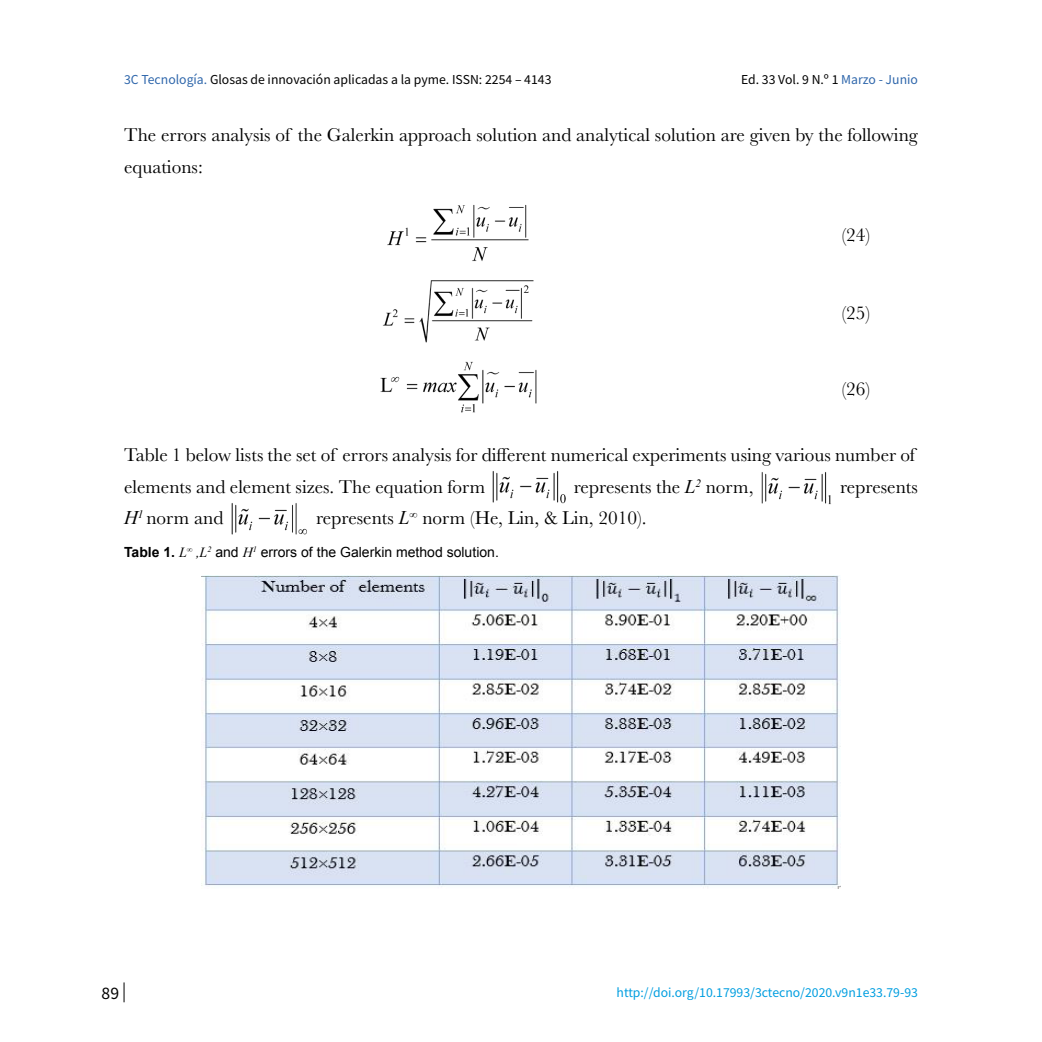
<style>
.page{position:relative;width:1042px;height:1042px;background:#fff}
.page>*{position:absolute;margin:0;border:0;box-sizing:border-box;transform-origin:0 0}
.t1{font:19.25px/31.5px "Baskerville";color:#000}
.t2{font:15.75px "Noto Sans HK";color:#000}
.t3{font:14px "Arial";color:#000}
.t4{font:12.25px "Noto Sans HK";color:#000}
.t5{font:12.25px "Noto Sans HK";color:#009ee0}
.s1{color:#2e66ab}
.s2{font-family:"Times New Roman";font-style:italic}
.s3{font-weight:700}
</style>
<div class="page">
<svg style="left:124px;top:982px;width:1px;height:20px"></svg>
<img style="left:387px;top:205px;width:142px;height:56px">
<img style="left:382px;top:280px;width:152px;height:63px">
<img style="left:380px;top:361px;width:157px;height:52px">
<img style="left:492px;top:471px;width:74px;height:33px">
<img style="left:761px;top:472px;width:70px;height:33px">
<img style="left:231px;top:503px;width:76px;height:32px">
<img style="left:201px;top:576px;width:640px;height:312px">
<p class="t4" style="left:124px;top:73px;width:429px"><span class="s1">3C Tecnología.</span> Glosas de innovación aplicadas a la pyme. ISSN: 2254 – 4143</p>
<p class="t4" style="left:741px;top:73px;width:178px">Ed. 33 Vol. 9 N.º 1 <span class="s1">Marzo - Junio</span></p>
<p class="t1" style="left:124px;top:120px;width:795px">The errors analysis of the Galerkin approach solution and analytical solution are given by the following equations:</p>
<p class="t1" style="left:841px;top:219px;width:30px">(24)</p>
<p class="t1" style="left:841px;top:298px;width:30px">(25)</p>
<p class="t1" style="left:841px;top:373px;width:30px">(26)</p>
<p class="t1" style="left:124px;top:440px;width:792px">Table 1 below lists the set of errors analysis for different numerical experiments using various number of elements and element sizes. The equation form</p>
<p class="t1" style="left:574px;top:471px;width:181px">represents the <span class="s2">L</span><sup>2</sup> norm,</p>
<p class="t1" style="left:840px;top:471px;width:79px">represents</p>
<p class="t1" style="left:124px;top:503px;width:101px"><span class="s2">H</span><sup>1</sup> norm and</p>
<p class="t1" style="left:316px;top:503px;width:332px">represents <span class="s2">L</span><sup>∞</sup> norm (He, Lin, &amp; Lin, 2010).</p>
<p class="t3" style="left:124px;top:543px;width:376px"><span class="s3">Table 1.</span> <span class="s2">L</span><sup>∞</sup> <span class="s2">,L</span><sup>2</sup> and <span class="s2">H</span><sup>1</sup> errors of the Galerkin method solution.</p>
<p class="t2" style="left:102px;top:984px;width:19px">89</p>
<p class="t5" style="left:616px;top:986px;width:303px">http://doi.org/10.17993/3ctecno/2020.v9n1e33.79-93</p>
</div>
